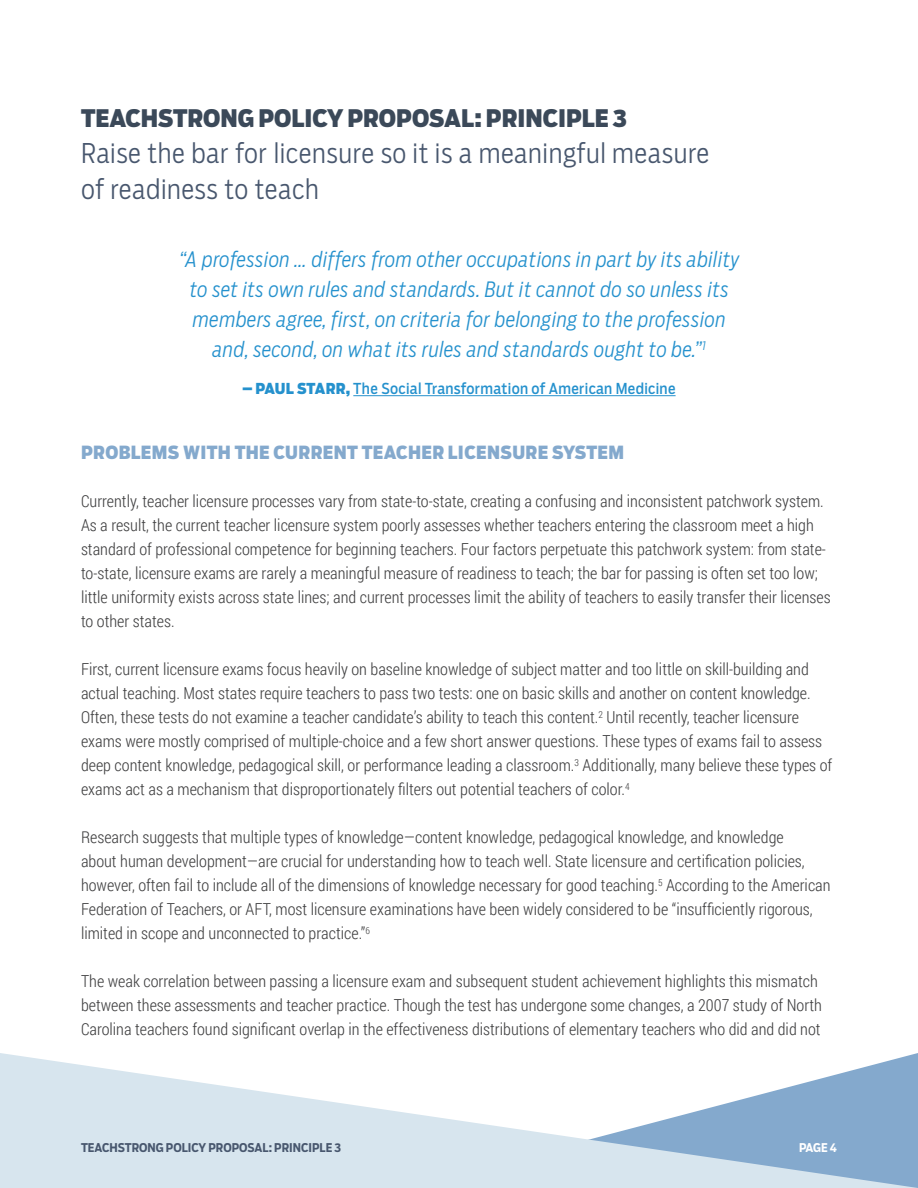
<style>
.page{position:relative;width:918px;height:1188px;background:#fff}
.page>*{position:absolute;margin:0;border:0;box-sizing:border-box;transform-origin:0 0}
.t1{font:300 27px/36px "Boomer Cond";letter-spacing:.02em;color:#48576e}
.t2{font:900 24px "Boomer Cond";color:#3b4959}
.t3{font:italic 300 21px/30px "Boomer Cond";letter-spacing:.02em;color:#2591cd;text-align:center}
.t4{font:900 18px "Boomer Cond";letter-spacing:.02em;color:#84a9cd}
.t5{font:300 16.5px/24px "Roboto Condensed";color:#3e3e3f}
.t6{font:15px "Boomer Cond";letter-spacing:.02em;color:#2591cd}
.t7{font:700 12px "Boomer Cond";color:#48576e}
.t8{font:700 12px "Boomer Cond";color:#fff}
.s1{font-weight:900}
</style>
<div class="page">
<svg style="left:0;top:1053px;width:918px;height:135px;fill:#d7e5ee"></svg>
<hr style="left:353px;top:395px;width:323px;height:1px;background:#2591cd">
<p class="t2" style="left:81px;top:104px;width:547px">TEACHSTRONG POLICY PROPOSAL: PRINCIPLE 3</p>
<p class="t1" style="left:81px;top:135px;width:630px">Raise the bar for licensure so it is a meaningful measure of readiness to teach</p>
<p class="t3" style="left:179px;top:244px;width:562px">“A profession … differs from other occupations in part by its ability to set its own rules and standards. But it cannot do so unless its members agree, first, on criteria for belonging to the profession and, second, on what its rules and standards ought to be.”<sup>1</sup></p>
<p class="t6" style="left:242px;top:380px;width:435px"><span class="s1">– PAUL STARR,</span> The Social Transformation of American Medicine</p>
<p class="t4" style="left:81px;top:442px;width:545px">PROBLEMS WITH THE CURRENT TEACHER LICENSURE SYSTEM</p>
<p class="t5" style="left:81px;top:489px;width:751px">Currently, teacher licensure processes vary from state-to-state, creating a confusing and inconsistent patchwork system.<br>As a result, the current teacher licensure system poorly assesses whether teachers entering the classroom meet a high standard of professional competence for beginning teachers. Four factors perpetuate this patchwork system: from state&shy;to-state, licensure exams are rarely a meaningful measure of readiness to teach; the bar for passing is often set too low; little uniformity exists across state lines; and current processes limit the ability of teachers to easily transfer their licenses to other states.</p>
<p class="t5" style="left:81px;top:657px;width:753px">First, current licensure exams focus heavily on baseline knowledge of subject matter and too little on skill-building and actual teaching. Most states require teachers to pass two tests: one on basic skills and another on content knowledge.<br>Often, these tests do not examine a teacher candidate’s ability to teach this content.<sup>2</sup> Until recently, teacher licensure exams were mostly comprised of multiple-choice and a few short answer questions. These types of exams fail to assess deep content knowledge, pedagogical skill, or performance leading a classroom.<sup>3</sup> Additionally, many believe these types of exams act as a mechanism that disproportionately filters out potential teachers of color.<sup>4</sup></p>
<p class="t5" style="left:81px;top:825px;width:751px">Research suggests that multiple types of knowledge—content knowledge, pedagogical knowledge, and knowledge<br>about human development—are crucial for understanding how to teach well. State licensure and certification policies, however, often fail to include all of the dimensions of knowledge necessary for good teaching.<sup>5</sup> According to the American Federation of Teachers, or AFT, most licensure examinations have been widely considered to be “insufficiently rigorous, limited in scope and unconnected to practice.”<sup>6</sup></p>
<p class="t5" style="left:81px;top:969px;width:743px">The weak correlation between passing a licensure exam and subsequent student achievement highlights this mismatch between these assessments and teacher practice. Though the test has undergone some changes, a 2007 study of North<br>Carolina teachers found significant overlap in the effectiveness distributions of elementary teachers who did and did not</p>
<p class="t7" style="left:81px;top:1140px;width:262px">TEACHSTRONG POLICY PROPOSAL: PRINCIPLE 3</p>
<p class="t8" style="left:799px;top:1140px;width:39px">PAGE 4</p>
</div>
